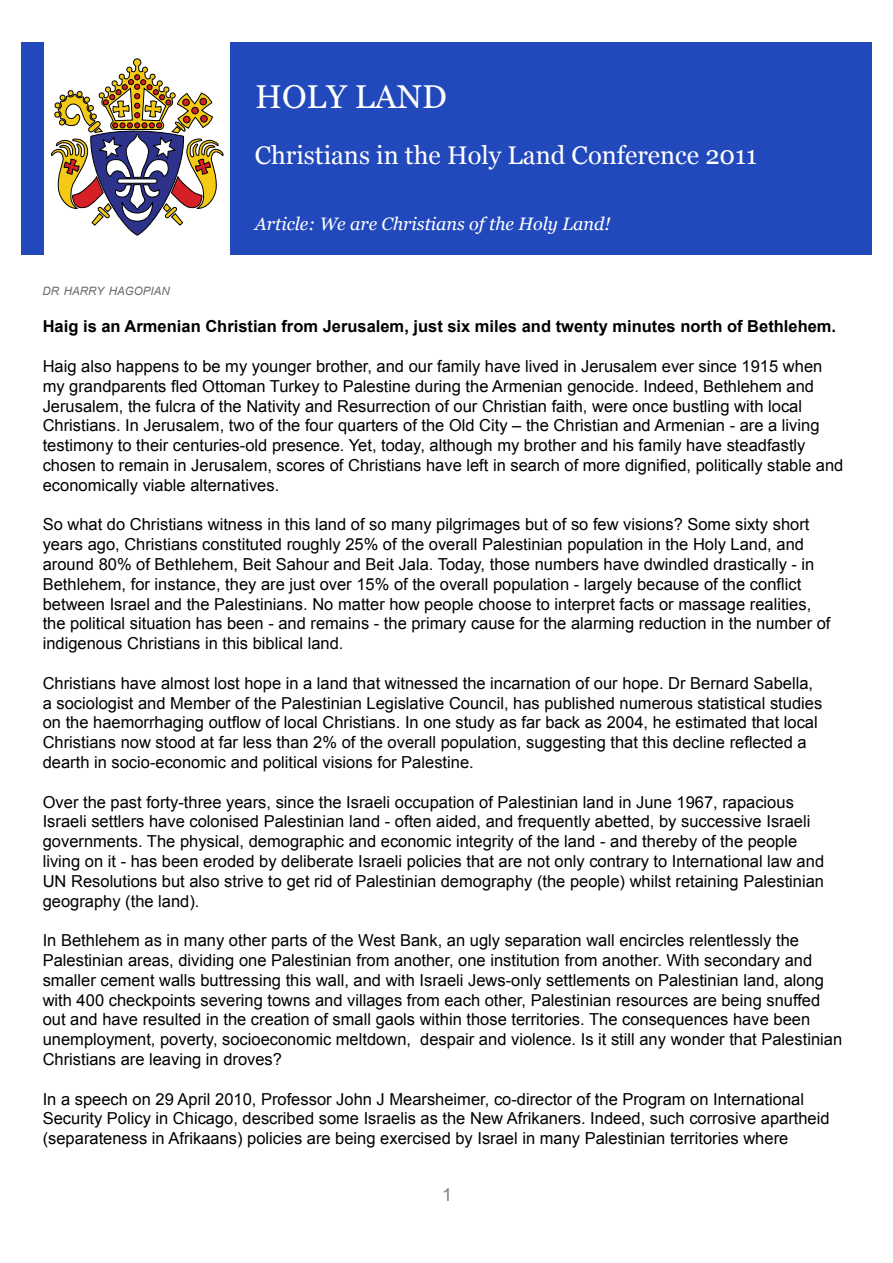
<style>
.page{position:relative;width:893px;height:1263px;background:#fff}
.page>*{position:absolute;margin:0;border:0;box-sizing:border-box;transform-origin:0 0}
.t1{font:33px "Georgia";color:#fff}
.t2{font:25.5px "Georgia";color:#fff}
.t3{font:italic 18px "Georgia";color:#fff}
.t4{font:18px "Arial";color:#808285}
.t5{font:16.5px/19.8px "Arial";color:#000}
.t6{font:700 16.5px "Arial";color:#000}
.t7{font:italic 11.55px "Arial";color:#6b6c6f}
</style>
<div class="page">
<div style="left:21px;top:43px;width:851px;height:212px;background:#2249bc"></div>
<div style="left:44px;top:37px;width:186px;height:223px;background:#fff"></div>
<svg style="left:51px;top:58px;width:173px;height:178px"></svg>
<h1 class="t1" style="left:255px;top:77px;width:193px">holy land</h1>
<h2 class="t2" style="left:255px;top:140px;width:504px">Christians in the Holy Land Conference 2011</h2>
<p class="t7" style="left:43px;top:283px;width:129px">DR HARRY HAGOPIAN</p>
<p class="t3" style="left:255px;top:212px;width:357px">Article: We are Christians of the Holy Land!</p>
<p class="t6" style="left:43px;top:316px;width:795px">Haig is an Armenian Christian from Jerusalem, just six miles and twenty minutes north of Bethlehem.</p>
<p class="t5" style="left:43px;top:356px;width:802px">Haig also happens to be my younger brother, and our family have lived in Jerusalem ever since 1915 when my grandparents fled Ottoman Turkey to Palestine during the Armenian genocide. Indeed, Bethlehem and Jerusalem, the fulcra of the Nativity and Resurrection of our Christian faith, were once bustling with local Christians. In Jerusalem, two of the four quarters of the Old City – the Christian and Armenian - are a living testimony to their centuries-old presence. Yet, today, although my brother and his family have steadfastly chosen to remain in Jerusalem, scores of Christians have left in search of more dignified, politically stable and economically viable alternatives.</p>
<p class="t5" style="left:43px;top:515px;width:789px">So what do Christians witness in this land of so many pilgrimages but of so few visions? Some sixty short years ago, Christians constituted roughly 25% of the overall Palestinian population in the Holy Land, and around 80% of Bethlehem, Beit Sahour and Beit Jala. Today, those numbers have dwindled drastically - in Bethlehem, for instance, they are just over 15% of the overall population - largely because of the conflict between Israel and the Palestinians. No matter how people choose to interpret facts or massage realities, the political situation has been - and remains - the primary cause for the alarming reduction in the number of indigenous Christians in this biblical land.</p>
<p class="t5" style="left:43px;top:673px;width:781px">Christians have almost lost hope in a land that witnessed the incarnation of our hope. Dr Bernard Sabella, a sociologist and Member of the Palestinian Legislative Council, has published numerous statistical studies on the haemorrhaging outflow of local Christians. In one study as far back as 2004, he estimated that local Christians now stood at far less than 2% of the overall population, suggesting that this decline reflected a dearth in socio-economic and political visions for Palestine.</p>
<p class="t5" style="left:43px;top:792px;width:783px">Over the past forty-three years, since the Israeli occupation of Palestinian land in June 1967, rapacious Israeli settlers have colonised Palestinian land - often aided, and frequently abetted, by successive Israeli governments. The physical, demographic and economic integrity of the land - and thereby of the people living on it - has been eroded by deliberate Israeli policies that are not only contrary to International law and UN Resolutions but also strive to get rid of Palestinian demography (the people) whilst retaining Palestinian geography (the land).</p>
<p class="t5" style="left:43px;top:931px;width:801px">In Bethlehem as in many other parts of the West Bank, an ugly separation wall encircles relentlessly the Palestinian areas, dividing one Palestinian from another, one institution from another. With secondary and smaller cement walls buttressing this wall, and with Israeli Jews-only settlements on Palestinian land, along with 400 checkpoints severing towns and villages from each other, Palestinian resources are being snuffed out and have resulted in the creation of small gaols within those territories. The consequences have been unemployment, poverty, socioeconomic meltdown, despair and violence. Is it still any wonder that Palestinian Christians are leaving in droves?</p>
<p class="t5" style="left:43px;top:1089px;width:788px">In a speech on 29 April 2010, Professor John J Mearsheimer, co-director of the Program on International<br>Security Policy in Chicago, described some Israelis as the New Afrikaners. Indeed, such corrosive apartheid (separateness in Afrikaans) policies are being exercised by Israel in many Palestinian territories where</p>
<p class="t4" style="left:442px;top:1182px;width:12px">1</p>
</div>
